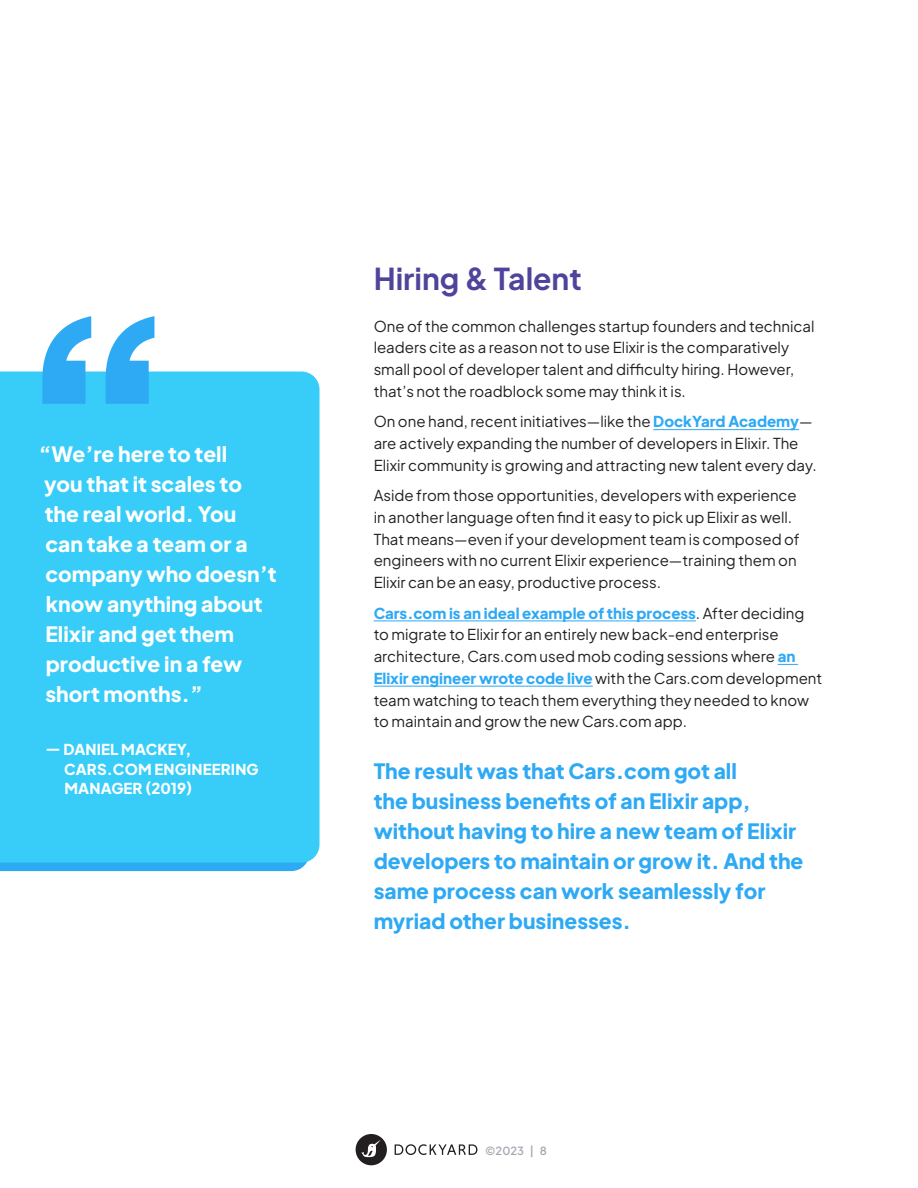
<style>
.page{position:relative;width:918px;height:1188px;background:#fff}
.page>*{position:absolute;margin:0;border:0;box-sizing:border-box;transform-origin:0 0}
.Pull_Quote{font:800 287.25px "Plus Jakarta Sans";color:#2ea9f4}
.A_Head{font:700 30px "Plus Jakarta Sans";color:#4f439b}
.Pull_Quote-2{font:800 21px/30px "Plus Jakarta Sans";color:#2ea9f4}
.Pull_Quote-3{font:800 21px/30px "Plus Jakarta Sans";color:#fff}
.Body_Copy{font:15px/21.8px "Plus Jakarta Sans";color:#231f20}
.Pull_Quote-4{font:800 15px/19.5px "Plus Jakarta Sans";letter-spacing:.01em;color:#fff}
.t1{font:600 11.25px "Plus Jakarta Sans";color:#a5a8b1}
.s1{font-weight:800;color:#2ea9f4}
</style>
<div class="page">
<svg style="left:356px;top:1134px;width:31px;height:31px"></svg>
<svg style="left:395px;top:1144px;width:82px;height:11px"></svg>
<div style="left:0;top:372px;width:320px;height:491px;background:#37cdf8"></div>
<hr style="left:653px;top:429px;width:146px;height:1px;background:#2ea9f4">
<hr style="left:374px;top:621px;width:322px;height:1px;background:#2ea9f4">
<svg style="left:778px;top:664px;width:20px;height:1px"></svg>
<hr style="left:374px;top:686px;width:219px;height:1px;background:#2ea9f4">
<p class="Pull_Quote" style="left:11px;top:192px;width:176px">“</p>
<p class="Pull_Quote-3" style="left:39px;top:437px;width:239px">“We’re here to tell<br>you that it scales to<br>the real world. You<br>can take a team or a company who doesn’t know anything about<br>Elixir and get them productive in a few short months.”</p>
<p class="Pull_Quote-4" style="left:64px;top:738px;width:196px;text-indent:-18px">— DANIEL MACKEY,<br>CARS.COM ENGINEERING<br>MANAGER (2019)</p>
<p class="A_Head" style="left:374px;top:254px;width:210px">Hiring &amp; Talent</p>
<p class="Body_Copy" style="left:374px;top:314px;width:442px">One of the common challenges startup founders and technical leaders cite as a reason not to use Elixir is the comparatively small pool of developer talent and difficulty hiring. However, that’s not the roadblock some may think it is.</p>
<p class="Body_Copy" style="left:374px;top:409px;width:445px">On one hand, recent initiatives—like the <span class="s1">DockYard Academy</span>— are actively expanding the number of developers in Elixir. The<br>Elixir community is growing and attracting new talent every day.</p>
<p class="Body_Copy" style="left:374px;top:483px;width:427px">Aside from those opportunities, developers with experience in another language often find it easy to pick up Elixir as well.<br>That means—even if your development team is composed of engineers with no current Elixir experience—training them on Elixir can be an easy, productive process.</p>
<p class="Body_Copy" style="left:374px;top:601px;width:450px"><span class="s1">Cars.com is an ideal example of this process</span>. After deciding to migrate to Elixir for an entirely new back-end enterprise architecture, Cars.com used mob coding sessions where <span class="s1">an Elixir engineer wrote code live</span> with the Cars.com development team watching to teach them everything they needed to know to maintain and grow the new Cars.com app.</p>
<p class="Pull_Quote-2" style="left:374px;top:755px;width:431px">The result was that Cars.com got all<br>the business benefits of an Elixir app, without having to hire a new team of Elixir developers to maintain or grow it. And the same process can work seamlessly for myriad other businesses.</p>
<p class="t1" style="left:485px;top:1142px;width:63px">©2023 | 8</p>
</div>
